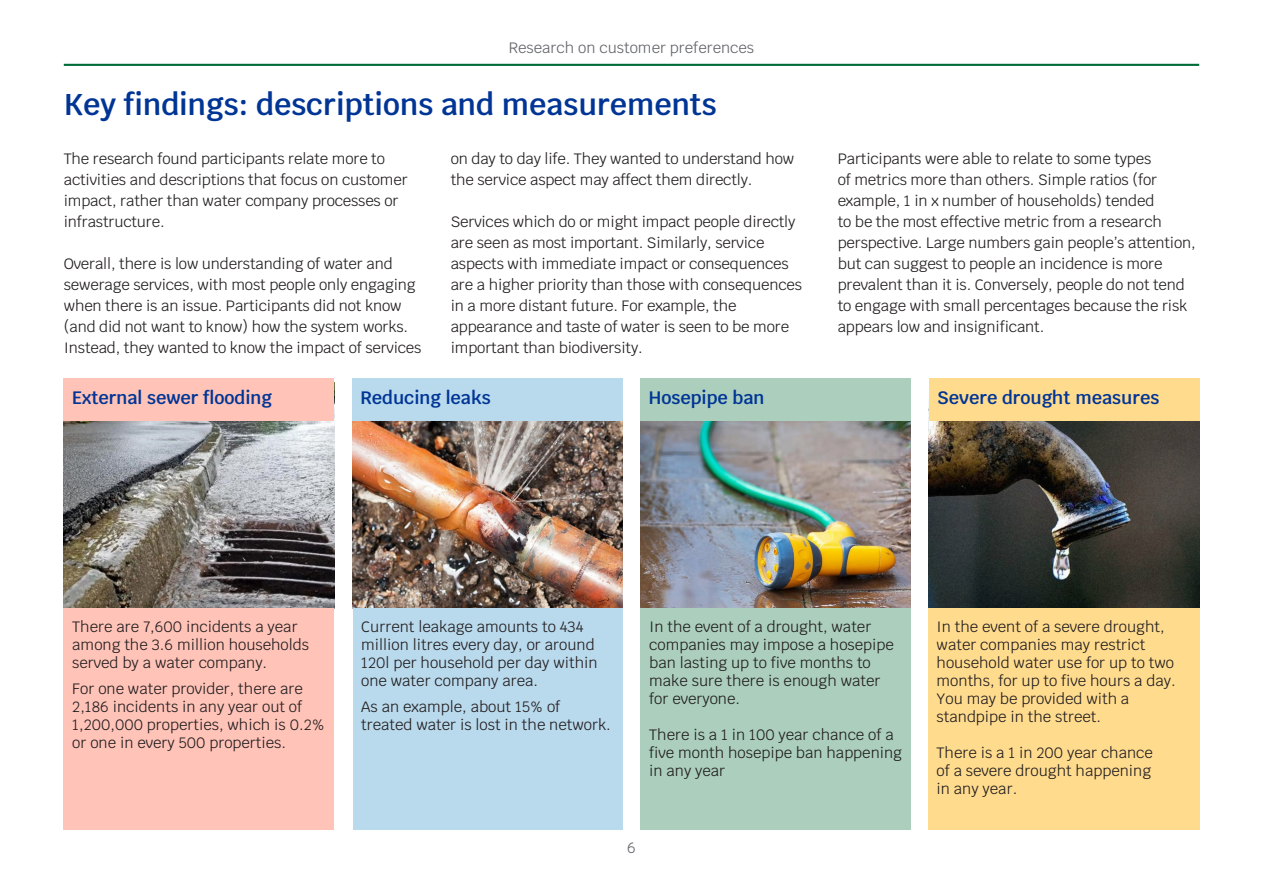
<style>
.page{position:relative;width:1263px;height:893px;background:#fff}
.page>*{position:absolute;margin:0;border:0;box-sizing:border-box;transform-origin:0 0}
.Title{font:600 30px "Krub";color:#003595}
.Body_copy_LCS{font:600 18px "Krub";color:#003595}
.Body_copy_LCS-2{font:15px/21px "Krub";letter-spacing:-.01em;color:#231f20}
.t1{font:15px "Krub";color:#63656a}
</style>
<div class="page">
<hr style="left:64px;top:64px;width:1135px;height:2px;background:#006938">
<img style="left:64px;top:420px;width:270px;height:188px">
<div style="left:64px;top:608px;width:270px;height:221px;background:#ffc3b8"></div>
<img style="left:353px;top:420px;width:269px;height:188px">
<div style="left:353px;top:608px;width:269px;height:221px;background:#b9d9ec"></div>
<img style="left:928px;top:400px;width:271px;height:208px">
<div style="left:928px;top:608px;width:271px;height:221px;background:#ffdb8e"></div>
<img style="left:640px;top:420px;width:271px;height:188px">
<div style="left:641px;top:608px;width:270px;height:221px;background:#abcebd"></div>
<div style="left:640px;top:378px;width:271px;height:42px;background:#abcebd"></div>
<div style="left:929px;top:378px;width:270px;height:42px;background:#ffdb8e"></div>
<div style="left:64px;top:378px;width:270px;height:42px;background:#ffc3b8"></div>
<div style="left:352px;top:378px;width:270px;height:42px;background:#b9d9ec"></div>
<p class="t1" style="left:509px;top:35px;width:247px">Research on customer preferences</p>
<p class="Title" style="left:64px;top:87px;width:654px">Key findings: descriptions and measurements</p>
<p class="Body_copy_LCS-2" style="left:64px;top:148px;width:345px">The research found participants relate more to activities and descriptions that focus on customer impact, rather than water company processes or infrastructure.</p>
<p class="Body_copy_LCS-2" style="left:64px;top:253px;width:359px">Overall, there is low understanding of water and sewerage services, with most people only engaging when there is an issue. Participants did not know (and did not want to know) how the system works.<br>Instead, they wanted to know the impact of services</p>
<p class="Body_copy_LCS-2" style="left:451px;top:148px;width:345px">on day to day life. They wanted to understand how the service aspect may affect them directly.</p>
<p class="Body_copy_LCS-2" style="left:451px;top:211px;width:353px">Services which do or might impact people directly are seen as most important. Similarly, service aspects with immediate impact or consequences are a higher priority than those with consequences in a more distant future. For example, the appearance and taste of water is seen to be more important than biodiversity.</p>
<p class="Body_copy_LCS-2" style="left:838px;top:148px;width:359px">Participants were able to relate to some types<br>of metrics more than others. Simple ratios (for example, 1 in x number of households) tended<br>to be the most effective metric from a research perspective. Large numbers gain people’s attention, but can suggest to people an incidence is more prevalent than it is. Conversely, people do not tend to engage with small percentages because the risk appears low and insignificant.</p>
<p class="Body_copy_LCS" style="left:72px;top:388px;width:201px">External sewer flooding</p>
<p class="Body_copy_LCS" style="left:360px;top:388px;width:132px">Reducing leaks</p>
<p class="Body_copy_LCS" style="left:649px;top:388px;width:117px">Hosepipe ban</p>
<p class="Body_copy_LCS" style="left:937px;top:388px;width:224px">Severe drought measures</p>
<p class="Body_copy_LCS-2" style="left:72px;top:617px;width:238px;line-height:18px">There are 7,600 incidents a year among the 3.6 million households served by a water company.</p>
<p class="Body_copy_LCS-2" style="left:72px;top:680px;width:254px;line-height:18px">For one water provider, there are 2,186 incidents in any year out of 1,200,000 properties, which is 0.2% or one in every 500 properties.</p>
<p class="Body_copy_LCS-2" style="left:361px;top:617px;width:238px;line-height:18px">Current leakage amounts to 434 million litres every day, or around<br>120l per household per day within one water company area.</p>
<p class="Body_copy_LCS-2" style="left:361px;top:698px;width:251px;line-height:18px">As an example, about 15% of treated water is lost in the network.</p>
<p class="Body_copy_LCS-2" style="left:649px;top:617px;width:246px;line-height:18px">In the event of a drought, water companies may impose a hosepipe ban lasting up to five months to make sure there is enough water for everyone.</p>
<p class="Body_copy_LCS-2" style="left:649px;top:725px;width:254px;line-height:18px">There is a 1 in 100 year chance of a five month hosepipe ban happening in any year</p>
<p class="t1" style="left:627px;top:835px;width:10px">6</p>
<p class="Body_copy_LCS-2" style="left:936px;top:617px;width:241px;line-height:18px">In the event of a severe drought, water companies may restrict household water use for up to two months, for up to five hours a day.</p>
<p class="Body_copy_LCS-2" style="left:936px;top:689px;width:194px;line-height:18px">You may be provided with a standpipe in the street.</p>
<p class="Body_copy_LCS-2" style="left:936px;top:743px;width:218px;line-height:18px;text-align:justify">There is a 1 in 200 year chance of a severe drought happening in any year.</p>
</div>
